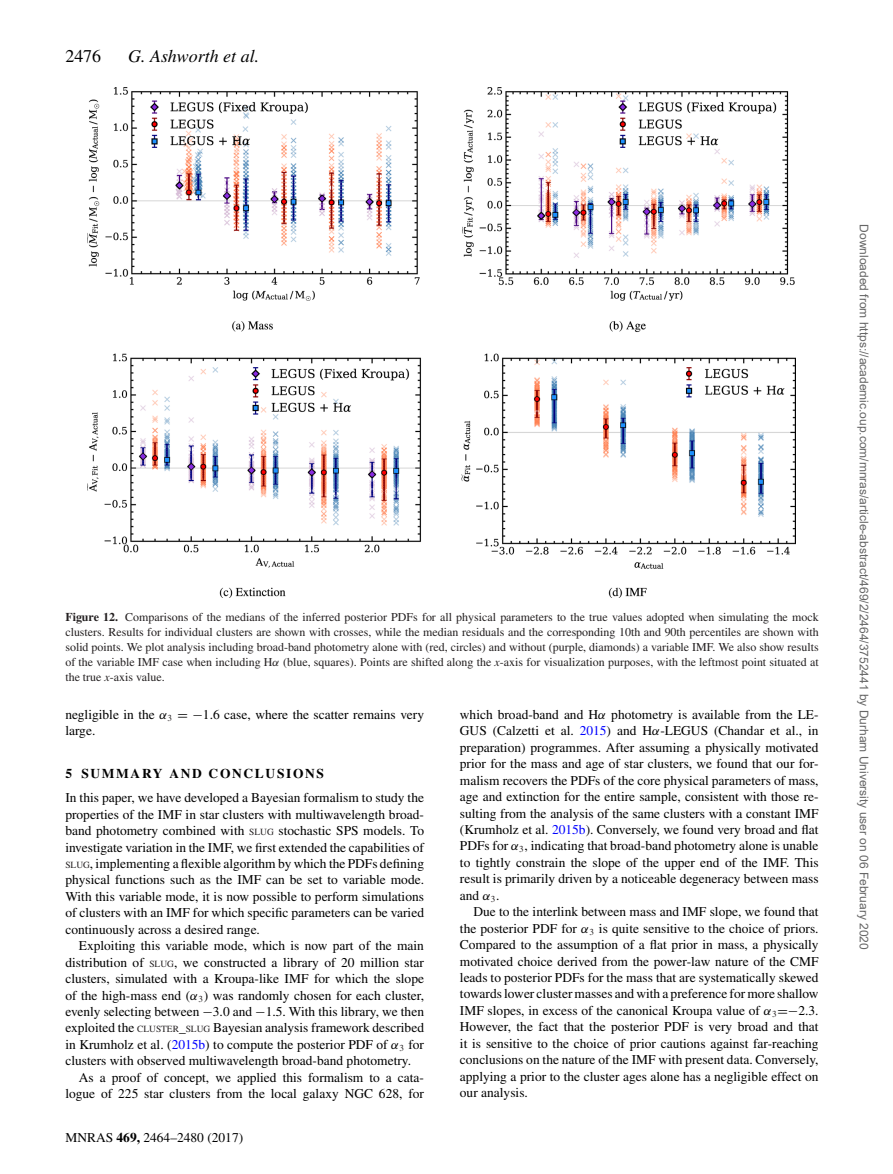
<style>
.page{position:relative;width:893px;height:1174px;background:#fff}
.page>*{position:absolute;margin:0;border:0;box-sizing:border-box;transform-origin:0 0}
.t1{font:italic 18px "Times";color:#000}
.t2{font:18px "Times";color:#000}
.t3{font:13.5px/16.5px "Times";color:#000;text-align:justify}
.t4{font:700 13.5px "Times";letter-spacing:.125em;color:#000}
.t5{font:12px/15px "Times";color:#231f20;text-align:justify}
.t6{font:12px "Arial";color:#666}
.s1{font-weight:700}
.s2{font-family:"MTMI"}
.s3{font-style:italic}
.s4{font-family:"MTSY"}
.s5{font-size:9.45px;color:#231f20}
.s6{color:#00f}
</style>
<div class="page">
<img style="left:88px;top:87px;width:708px;height:510px">
<h1 class="t2" style="left:65px;top:49px;width:37px">2476</h1>
<h1 class="t1" style="left:128px;top:49px;width:133px">G. Ashworth et al.</h1>
<p class="t5" style="left:65px;top:610px;width:755px"><span class="s1">Figure 12.</span> Comparisons of the medians of the inferred posterior PDFs for all physical parameters to the true values adopted when simulating the mock clusters. Results for individual clusters are shown with crosses, while the median residuals and the corresponding 10th and 90th percentiles are shown with solid points. We plot analysis including broad-band photometry alone with (red, circles) and without (purple, diamonds) a variable IMF. We also show results of the variable IMF case when including H<span class="s2">α</span> (blue, squares). Points are shifted along the <span class="s3">x</span>-axis for visualization purposes, with the leftmost point situated at the true <span class="s3">x</span>-axis value.</p>
<p class="t3" style="left:65px;top:707px;width:360px">negligible in the <span class="s2">α</span><sub>3</sub> <span class="s4">= −</span>1.6 case, where the scatter remains very large.</p>
<p class="t4" style="left:65px;top:768px;width:260px">5 SUMMARY AND CONCLUSIONS</p>
<p class="t3" style="left:65px;top:790px;width:360px">In this paper, we have developed a Bayesian formalism to study the properties of the IMF in star clusters with multiwavelength broad&shy;band photometry combined with <span class="s5">SLUG</span> stochastic SPS models. To investigate variation in the IMF, we first extended the capabilities of <span class="s5">SLUG</span>, implementing a flexible algorithm by which the PDFs defining physical functions such as the IMF can be set to variable mode.<br>With this variable mode, it is now possible to perform simulations of clusters with an IMF for which specific parameters can be varied continuously across a desired range.</p>
<p class="t3" style="left:79px;top:938px;width:347px">Exploiting this variable mode, which is now part of the main</p>
<p class="t3" style="left:65px;top:955px;width:360px">distribution of <span class="s5">SLUG</span>, we constructed a library of 20 million star</p>
<p class="t3" style="left:65px;top:971px;width:360px">clusters, simulated with a Kroupa-like IMF for which the slope</p>
<p class="t3" style="left:65px;top:988px;width:360px">of the high-mass end (<span class="s2">α</span><sub>3</sub>) was randomly chosen for each cluster,</p>
<p class="t3" style="left:65px;top:1004px;width:360px">evenly selecting between <span class="s4">−</span>3.0 and <span class="s4">−</span>1.5. With this library, we then</p>
<p class="t3" style="left:65px;top:1020px;width:360px">exploited the <span class="s5">CLUSTER</span>_<span class="s5">SLUG</span> Bayesian analysis framework described</p>
<p class="t3" style="left:65px;top:1037px;width:360px">in Krumholz et al. (<span class="s6">2015b</span>) to compute the posterior PDF of <span class="s2">α</span><sub>3</sub> for</p>
<p class="t3" style="left:65px;top:1053px;width:347px">clusters with observed multiwavelength broad-band photometry.</p>
<p class="t3" style="left:79px;top:1070px;width:347px">As a proof of concept, we applied this formalism to a cata-</p>
<p class="t3" style="left:65px;top:1086px;width:360px">logue of 225 star clusters from the local galaxy NGC 628, for</p>
<p class="t3" style="left:460px;top:707px;width:360px">which broad-band and H<span class="s2">α</span> photometry is available from the LE-GUS (Calzetti et al. <span class="s6">2015</span>) and H<span class="s2">α</span>-LEGUS (Chandar et al., in preparation) programmes. After assuming a physically motivated prior for the mass and age of star clusters, we found that our for&shy;malism recovers the PDFs of the core physical parameters of mass, age and extinction for the entire sample, consistent with those re&shy;sulting from the analysis of the same clusters with a constant IMF (Krumholz et al. <span class="s6">2015b</span>). Conversely, we found very broad and flat PDFs for <span class="s2">α</span><sub>3</sub>, indicating that broad-band photometry alone is unable to tightly constrain the slope of the upper end of the IMF. This result is primarily driven by a noticeable degeneracy between mass and <span class="s2">α</span><sub>3</sub>.</p>
<p class="t3" style="left:460px;top:904px;width:360px;text-indent:13px">Due to the interlink between mass and IMF slope, we found that the posterior PDF for <span class="s2">α</span><sub>3</sub> is quite sensitive to the choice of priors.<br>Compared to the assumption of a flat prior in mass, a physically motivated choice derived from the power-law nature of the CMF leads to posterior PDFs for the mass that are systematically skewed towards lower cluster masses and with a preference for more shallow IMF slopes, in excess of the canonical Kroupa value of <span class="s2">α</span><sub>3</sub><span class="s4">=−</span>2.3.<br>However, the fact that the posterior PDF is very broad and that it is sensitive to the choice of prior cautions against far-reaching conclusions on the nature of the IMF with present data. Conversely, applying a prior to the cluster ages alone has a negligible effect on our analysis.</p>
<p class="t3" style="left:65px;top:1130px;width:179px">MNRAS <span class="s1">469,</span> 2464–2480 (2017)</p>
<p class="t6" style="left:868px;top:224px;width:727px;rotate:90deg">Downloaded from https://academic.oup.com/mnras/article-abstract/469/2/2464/3752441 by Durham University user on 06 February 2020</p>
</div>
